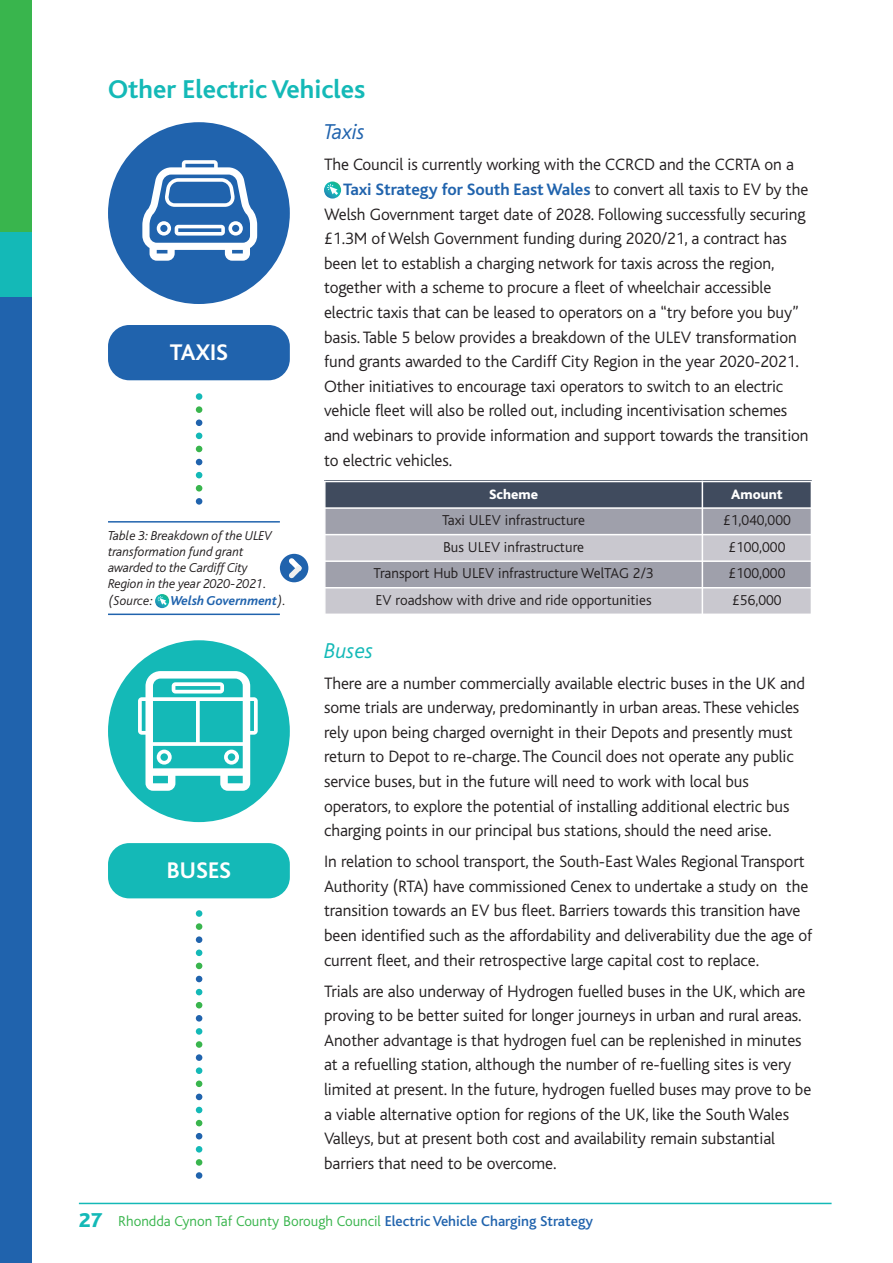
<style>
.page{position:relative;width:893px;height:1263px;background:#fff}
.page>*{position:absolute;margin:0;border:0;box-sizing:border-box;transform-origin:0 0}
.t1{font:700 27px "Bliss";color:#14b9b7}
.t2{font:700 23.7px "Bliss";color:#fff}
.t3{font:italic 300 22.5px "Bliss";color:#2063ad}
.t4{font:italic 300 22.5px "Bliss";color:#14b9b7}
.t5{font:300 17.25px/24.6px "Bliss";letter-spacing:-.005em;color:#231f20}
.t6{font:700 17.25px "Bliss";letter-spacing:-.005em;color:#2063ad}
.t7{font:300 15px "Bliss";color:#231f20}
.t8{font:300 15px "Bliss";color:#39b54d}
.t9{font:800 14.25px "Bliss";color:#fff}
.t10{font:italic 300 13.5px/16.4px "Bliss";color:#231f20}
.t11{font:italic 700 13.5px "Bliss";color:#2063ad}
.s1{font-weight:300;color:#231f20}
.s2{font-weight:800;font-size:21px;color:#14b9b7}
.s3{font-weight:500;color:#2063ad}
</style>
<div class="page">
<div style="left:0;top:0;width:32px;height:1263px;background:#2063ad"></div>
<div style="left:0;top:0;width:32px;height:234px;background:#39b54d"></div>
<div style="left:0;top:232px;width:32px;height:65px;background:#14b9b7"></div>
<hr style="left:79px;top:1203px;width:753px;height:1px;background:#14b9b7">
<div style="left:108px;top:122px;width:182px;height:182px;background:#2063ad;border-radius:50%"></div>
<svg style="left:142px;top:160px;width:115px;height:101px"></svg>
<div style="left:108px;top:325px;width:182px;height:55px;background:#2063ad;border-radius:21px"></div>
<div style="left:108px;top:640px;width:182px;height:182px;background:#14b9b7;border-radius:50%"></div>
<svg style="left:138px;top:671px;width:120px;height:120px"></svg>
<div style="left:108px;top:843px;width:182px;height:55px;background:#14b9b7;border-radius:21px"></div>
<div style="left:324px;top:481px;width:378px;height:27px;background:#404b5e"></div>
<div style="left:702px;top:481px;width:110px;height:27px;background:#404b5e"></div>
<div style="left:324px;top:508px;width:378px;height:27px;background:#9fa0ab"></div>
<div style="left:702px;top:508px;width:110px;height:27px;background:#9fa0ab"></div>
<div style="left:324px;top:535px;width:378px;height:26px;background:#c9c8cf"></div>
<div style="left:702px;top:535px;width:110px;height:26px;background:#c9c8cf"></div>
<div style="left:324px;top:561px;width:378px;height:27px;background:#9fa0ab"></div>
<div style="left:702px;top:561px;width:110px;height:27px;background:#9fa0ab"></div>
<div style="left:324px;top:588px;width:378px;height:27px;background:#c9c8cf"></div>
<div style="left:702px;top:588px;width:110px;height:27px;background:#c9c8cf"></div>
<hr style="left:324px;top:481px;width:2px;height:134px;background:#fff">
<hr style="left:702px;top:481px;width:1px;height:134px;background:#fff">
<hr style="left:811px;top:481px;width:1px;height:134px;background:#fff">
<hr style="left:324px;top:481px;width:488px;height:1px;background:#fff">
<hr style="left:324px;top:507px;width:488px;height:2px;background:#fff">
<hr style="left:324px;top:534px;width:488px;height:1px;background:#fff">
<hr style="left:324px;top:560px;width:488px;height:2px;background:#fff">
<hr style="left:324px;top:587px;width:488px;height:1px;background:#fff">
<hr style="left:324px;top:613px;width:488px;height:2px;background:#fff">
<hr style="left:108px;top:521px;width:172px;height:2px;background:#2063ad">
<hr style="left:108px;top:613px;width:172px;height:2px;background:#2063ad">
<div style="left:280px;top:554px;width:28px;height:28px;background:#2063ad;border-radius:50%"></div>
<svg style="left:289px;top:558px;width:13px;height:20px"></svg>
<div style="left:196px;top:498px;width:6px;height:7px;background:#2063ad;border-radius:50%"></div>
<svg style="left:196px;top:485px;width:6px;height:6px"></svg>
<svg style="left:196px;top:472px;width:6px;height:6px"></svg>
<svg style="left:196px;top:459px;width:6px;height:6px"></svg>
<svg style="left:196px;top:446px;width:6px;height:6px"></svg>
<svg style="left:196px;top:433px;width:6px;height:6px"></svg>
<div style="left:196px;top:419px;width:6px;height:7px;background:#2063ad;border-radius:50%"></div>
<div style="left:196px;top:406px;width:6px;height:7px;background:#39b54d;border-radius:50%"></div>
<div style="left:196px;top:393px;width:6px;height:7px;background:#14b9b7;border-radius:50%"></div>
<div style="left:196px;top:1172px;width:6px;height:7px;background:#2063ad;border-radius:50%"></div>
<div style="left:196px;top:1159px;width:6px;height:7px;background:#39b54d;border-radius:50%"></div>
<svg style="left:196px;top:1146px;width:6px;height:6px"></svg>
<svg style="left:196px;top:1133px;width:6px;height:6px"></svg>
<svg style="left:196px;top:1120px;width:6px;height:6px"></svg>
<svg style="left:196px;top:1107px;width:6px;height:6px"></svg>
<svg style="left:196px;top:1094px;width:6px;height:6px"></svg>
<div style="left:196px;top:1080px;width:6px;height:7px;background:#39b54d;border-radius:50%"></div>
<div style="left:196px;top:1067px;width:6px;height:7px;background:#14b9b7;border-radius:50%"></div>
<div style="left:196px;top:1054px;width:6px;height:7px;background:#2063ad;border-radius:50%"></div>
<div style="left:196px;top:1041px;width:6px;height:7px;background:#39b54d;border-radius:50%"></div>
<div style="left:196px;top:1028px;width:6px;height:7px;background:#14b9b7;border-radius:50%"></div>
<svg style="left:196px;top:1015px;width:6px;height:6px"></svg>
<svg style="left:196px;top:1002px;width:6px;height:6px"></svg>
<svg style="left:196px;top:989px;width:6px;height:6px"></svg>
<svg style="left:196px;top:976px;width:6px;height:6px"></svg>
<svg style="left:196px;top:963px;width:6px;height:6px"></svg>
<div style="left:196px;top:949px;width:6px;height:7px;background:#14b9b7;border-radius:50%"></div>
<div style="left:196px;top:936px;width:6px;height:7px;background:#2063ad;border-radius:50%"></div>
<div style="left:196px;top:923px;width:6px;height:7px;background:#39b54d;border-radius:50%"></div>
<div style="left:196px;top:910px;width:6px;height:7px;background:#14b9b7;border-radius:50%"></div>
<svg style="left:324px;top:181px;width:17px;height:18px"></svg>
<svg style="left:155px;top:594px;width:14px;height:14px"></svg>
<h1 class="t1" style="left:108px;top:79px;width:259px">Other Electric Vehicles</h1>
<h3 class="t3" style="left:324px;top:123px;width:42px">Taxis</h3>
<p class="t5" style="left:324px;top:154px;width:471px">The Council is currently working with the CCRCD and the CCRTA on a</p>
<p class="t6" style="left:343px;top:183px;width:467px">Taxi Strategy for South EastWales <span class="s1">to convert all taxis to EV by the</span></p>
<p class="t5" style="left:324px;top:203px;width:483px">Welsh Government target date of 2028. Following successfully securing</p>
<p class="t5" style="left:324px;top:228px;width:464px">£1.3M of Welsh Government funding during 2020/21, a contract has</p>
<p class="t5" style="left:324px;top:252px;width:452px">been let to establish a charging network for taxis across the region,</p>
<p class="t5" style="left:324px;top:277px;width:449px">together with a scheme to procure a fleet of wheelchair accessible</p>
<p class="t5" style="left:324px;top:302px;width:476px">electric taxis that can be leased to operators on a “try before you buy”</p>
<p class="t5" style="left:324px;top:326px;width:474px">basis. Table 5 below provides a breakdown of the ULEV transformation</p>
<p class="t5" style="left:324px;top:351px;width:476px">fund grants awarded to the Cardiff City Region in the year 2020-2021.</p>
<p class="t5" style="left:324px;top:375px;width:461px">Other initiatives to encourage taxi operators to switch to an electric</p>
<p class="t5" style="left:324px;top:400px;width:465px">vehicle fleet will also be rolled out, including incentivisation schemes</p>
<p class="t5" style="left:324px;top:425px;width:486px">and webinars to provide information and support towards the transition</p>
<p class="t5" style="left:324px;top:449px;width:130px">to electric vehicles.</p>
<h2 class="t2" style="left:170px;top:343px;width:60px">TAXIS</h2>
<p class="t10" style="left:108px;top:528px;width:165px">Table 3: Breakdown of the ULEV transformation fund grant awarded to the Cardiff City<br>Region in the year 2020-2021. (Source:</p>
<p class="t11" style="left:171px;top:595px;width:117px">Welsh Government<span class="s1">).</span></p>
<h2 class="t2" style="left:167px;top:861px;width:66px">BUSES</h2>
<p class="t9" style="left:489px;top:488px;width:50px">Scheme</p>
<p class="t9" style="left:731px;top:488px;width:53px">Amount</p>
<p class="t7" style="left:442px;top:515px;width:144px">Taxi ULEV infrastructure</p>
<p class="t7" style="left:723px;top:515px;width:69px">£1,040,000</p>
<p class="t7" style="left:443px;top:541px;width:143px">Bus ULEV infrastructure</p>
<p class="t7" style="left:728px;top:541px;width:59px">£100,000</p>
<p class="t7" style="left:374px;top:568px;width:282px">Transport Hub ULEV infrastructure WelTAG 2/3</p>
<p class="t7" style="left:728px;top:568px;width:59px">£100,000</p>
<p class="t7" style="left:376px;top:594px;width:277px">EV roadshow with drive and ride opportunities</p>
<p class="t7" style="left:732px;top:594px;width:51px">£56,000</p>
<h3 class="t4" style="left:324px;top:642px;width:51px">Buses</h3>
<p class="t5" style="left:324px;top:672px;width:483px">There are a number commercially available electric buses in the UK and some trials are underway, predominantly in urban areas. These vehicles rely upon being charged overnight in their Depots and presently must return to Depot to re-charge. The Council does not operate any public service buses, but in the future will need to work with local bus operators, to explore the potential of installing additional electric bus charging points in our principal bus stations, should the need arise.</p>
<p class="t5" style="left:324px;top:851px;width:490px">In relation to school transport, the South-East Wales Regional Transport Authority (RTA) have commissioned Cenex to undertake a study on the transition towards an EV bus fleet. Barriers towards this transition have been identified such as the affordability and deliverability due the age of current fleet, and their retrospective large capital cost to replace.</p>
<p class="t5" style="left:324px;top:980px;width:489px">Trials are also underway of Hydrogen fuelled buses in the UK, which are proving to be better suited for longer journeys in urban and rural areas.<br>Another advantage is that hydrogen fuel can be replenished in minutes at a refuelling station, although the number of re-fuelling sites is very limited at present. In the future, hydrogen fuelled buses may prove to be a viable alternative option for regions of the UK, like the South Wales Valleys, but at present both cost and availability remain substantial barriers that need to be overcome.</p>
<p class="t8" style="left:79px;top:1215px;width:516px"><span class="s2">27</span> Rhondda Cynon Taf County Borough Council <span class="s3">Electric Vehicle Charging Strategy</span></p>
</div>
